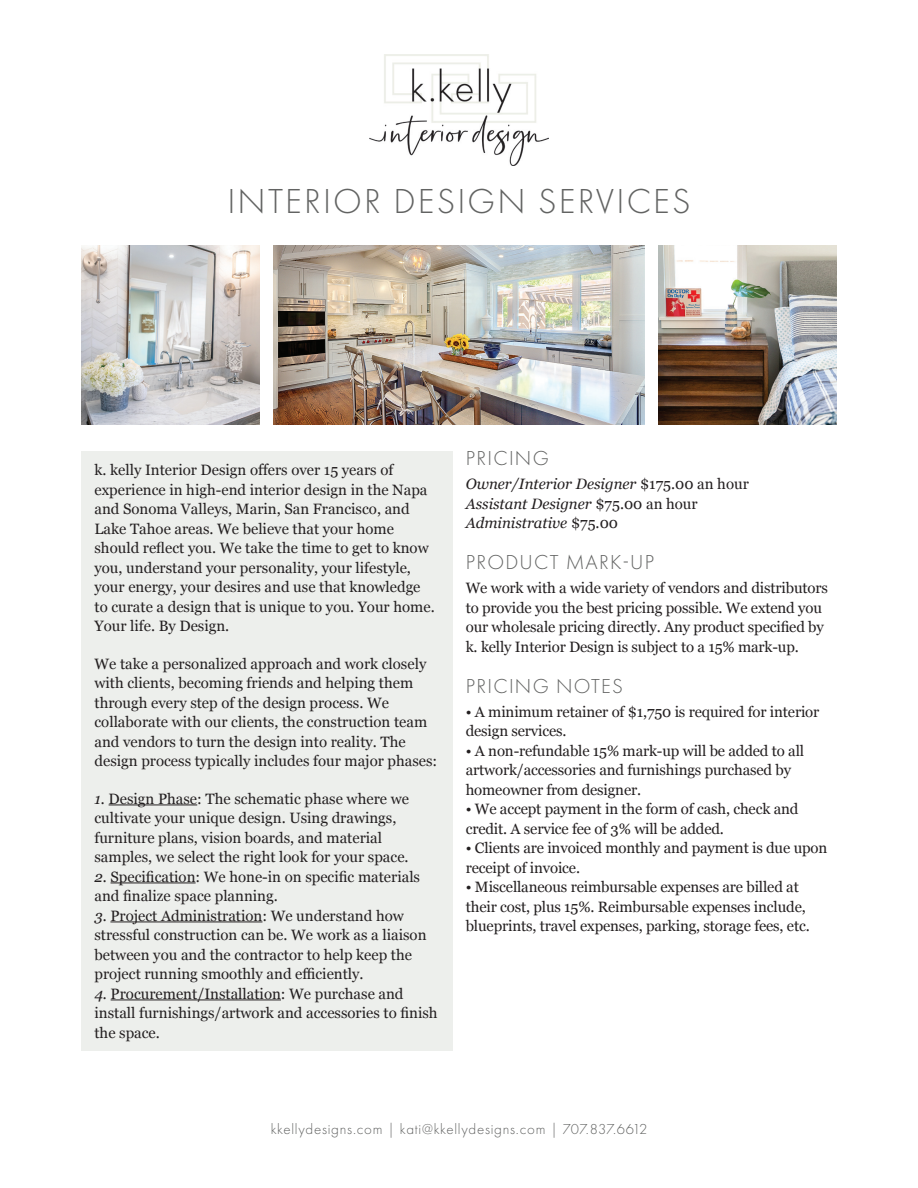
<style>
.page{position:relative;width:918px;height:1188px;background:#fff}
.page>*{position:absolute;margin:0;border:0;box-sizing:border-box;transform-origin:0 0}
.t1{font:300 36px "Futura PT";letter-spacing:.06em;color:#626362}
.t2{font:300 21px "Futura PT";letter-spacing:.06em;color:#626362}
.t3{font:15px/19.5px "Georgia";color:#231f20}
.t4{font:italic 15px/19.5px "Georgia";color:#231f20}
.t5{font:300 15px "Futura PT";letter-spacing:.05em;color:#626362}
.s1{font-style:italic}
.s2{font-style:normal}
</style>
<div class="page">
<img style="left:370px;top:54px;width:178px;height:111px">
<div style="left:81px;top:451px;width:371px;height:600px;background:#edefec"></div>
<img style="left:273px;top:246px;width:372px;height:178px">
<img style="left:658px;top:246px;width:179px;height:178px">
<img style="left:81px;top:246px;width:179px;height:178px">
<hr style="left:109px;top:805px;width:88px;height:1px;background:#231f20">
<hr style="left:111px;top:883px;width:85px;height:1px;background:#231f20">
<hr style="left:110px;top:922px;width:152px;height:1px;background:#231f20">
<hr style="left:111px;top:1000px;width:170px;height:1px;background:#231f20">
<h1 class="t1" style="left:227px;top:181px;width:465px">INTERIOR DESIGN SERVICES</h1>
<p class="t3" style="left:94px;top:460px;width:342px">k. kelly Interior Design offers over 15 years of experience in high-end interior design in the Napa and Sonoma Valleys, Marin, San Francisco, and Lake Tahoe areas. We believe that your home should reflect you. We take the time to get to know you, understand your personality, your lifestyle, your energy, your desires and use that knowledge to curate a design that is unique to you. Your home.<br>Your life. By Design.</p>
<p class="t3" style="left:94px;top:653px;width:344px">We take a personalized approach and work closely with clients, becoming friends and helping them through every step of the design process. We collaborate with our clients, the construction team and vendors to turn the design into reality. The design process typically includes four major phases:</p>
<p class="t3" style="left:94px;top:788px;width:316px"><span class="s1">1.</span> Design Phase: The schematic phase where we cultivate your unique design. Using drawings, furniture plans, vision boards, and material samples, we select the right look for your space.</p>
<p class="t3" style="left:94px;top:866px;width:327px"><span class="s1">2.</span> Specification: We hone-in on specific materials and finalize space planning.</p>
<p class="t3" style="left:94px;top:905px;width:334px"><span class="s1">3.</span> Project Administration: We understand how stressful construction can be. We work as a liaison between you and the contractor to help keep the project running smoothly and efficiently.</p>
<p class="t3" style="left:94px;top:983px;width:345px"><span class="s1">4.</span> Procurement/Installation: We purchase and install furnishings/artwork and accessories to finish the space.</p>
<h2 class="t2" style="left:466px;top:447px;width:85px">PRICING</h2>
<p class="t4" style="left:466px;top:474px;width:285px">Owner/Interior Designer <span class="s2">$175.00 an hour<br></span>Assistant Designer <span class="s2">$75.00 an hour<br></span>Administrative <span class="s2">$75.00</span></p>
<h2 class="t2" style="left:466px;top:550px;width:190px">PRODUCT MARK-UP</h2>
<p class="t3" style="left:466px;top:578px;width:364px">We work with a wide variety of vendors and distributors to provide you the best pricing possible. We extend you our wholesale pricing directly. Any product specified by k. kelly Interior Design is subject to a 15% mark-up.</p>
<h2 class="t2" style="left:466px;top:674px;width:159px">PRICING NOTES</h2>
<p class="t3" style="left:466px;top:701px;width:355px">• A minimum retainer of $1,750 is required for interior design services.</p>
<p class="t3" style="left:466px;top:740px;width:340px">• A non-refundable 15% mark-up will be added to all artwork/accessories and furnishings purchased by homeowner from designer.</p>
<p class="t3" style="left:466px;top:799px;width:334px">• We accept payment in the form of cash, check and credit. A service fee of 3% will be added.</p>
<p class="t3" style="left:466px;top:838px;width:363px">• Clients are invoiced monthly and payment is due upon receipt of invoice.</p>
<p class="t3" style="left:466px;top:877px;width:346px">• Miscellaneous reimbursable expenses are billed at their cost, plus 15%. Reimbursable expenses include, blueprints, travel expenses, parking, storage fees, etc.</p>
<p class="t5" style="left:271px;top:1121px;width:378px">kkellydesigns.com | kati@kkellydesigns.com | 707.837.6612</p>
</div>
